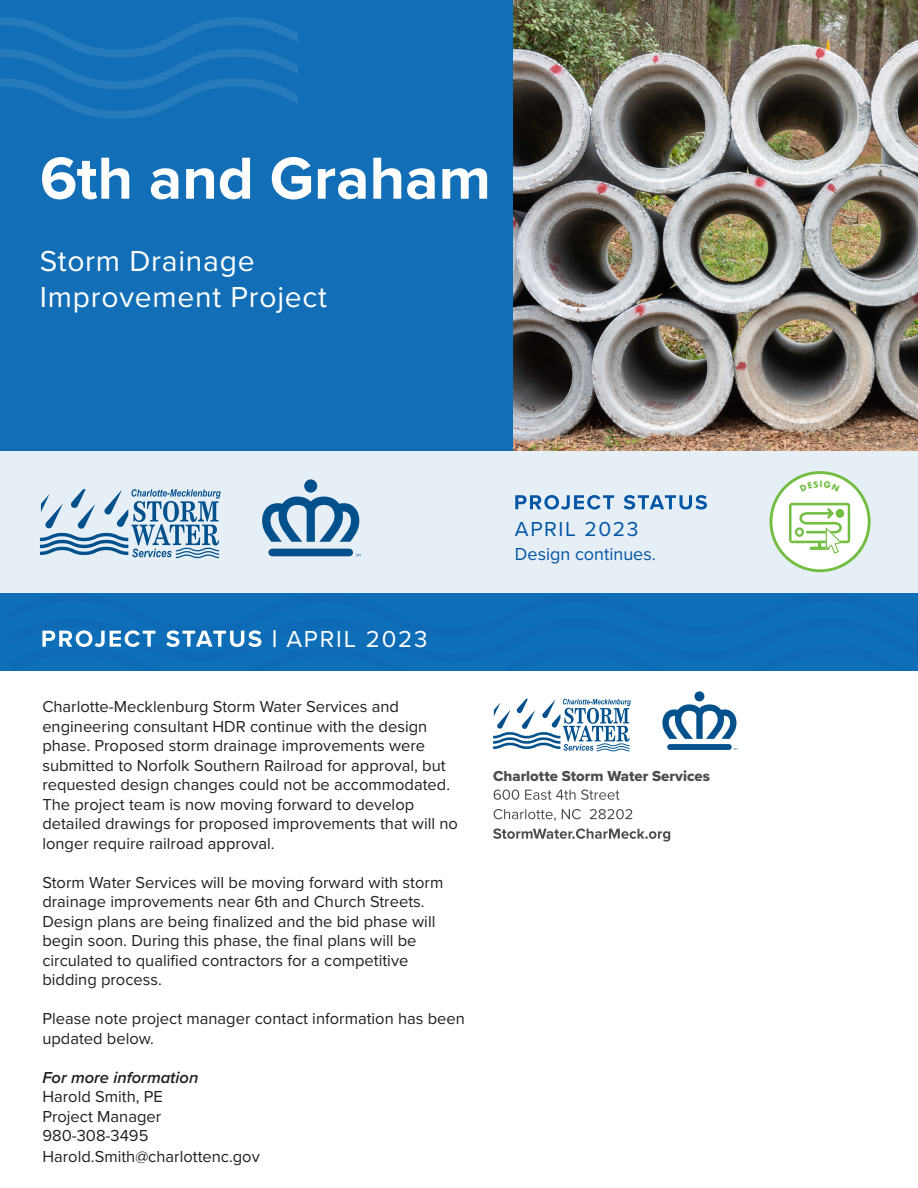
<style>
.page{position:relative;width:918px;height:1188px;background:#fff}
.page>*{position:absolute;margin:0;border:0;box-sizing:border-box;transform-origin:0 0}
.t1{font:700 61.5px "Proxima Nova";color:#fff}
.t2{font:30px "Proxima Nova";letter-spacing:.025em;color:#fff}
.t3{font:24px "Proxima Nova";letter-spacing:.075em;color:#fff}
.t4{font:21px "Proxima Nova";letter-spacing:.075em;color:#0155a5}
.t5{font:18px "Proxima Nova";color:#0155a5}
.t6{font:16.5px/19.5px "Proxima Nova";color:#231f20}
.t7{font:italic 600 16.5px "Proxima Nova";color:#231f20}
.t8{font:15px "Proxima Nova Extrabld";color:#4b4c4d}
</style>
<div class="page">
<div style="left:0;top:450px;width:918px;height:144px;background:#e6eef6"></div>
<div style="left:0;top:0;width:918px;height:450px;background:#126fb7"></div>
<svg style="left:515px;top:495px;width:192px;height:15px"></svg>
<img style="left:514px;top:0;width:404px;height:450px">
<div style="left:304px;top:479px;width:13px;height:14px;background:#02518d;border-radius:7px"></div>
<svg style="left:262px;top:497px;width:97px;height:45px"></svg>
<div style="left:268px;top:549px;width:85px;height:7px;background:#02518d;border-radius:4px"></div>
<svg style="left:40px;top:489px;width:181px;height:69px"></svg>
<svg style="left:0;top:17px;width:298px;height:102px"></svg>
<div style="left:8px;top:593px;width:910px;height:78px;background:#0f6eb8"></div>
<svg style="left:493px;top:828px;width:177px;height:14px"></svg>
<svg style="left:494px;top:809px;width:138px;height:12px"></svg>
<svg style="left:494px;top:789px;width:126px;height:11px"></svg>
<div style="left:694px;top:691px;width:10px;height:10px;background:#02518d;border-radius:5px"></div>
<svg style="left:662px;top:704px;width:75px;height:35px"></svg>
<div style="left:667px;top:744px;width:65px;height:6px;background:#02518d;border-radius:3px"></div>
<svg style="left:493px;top:699px;width:138px;height:52px"></svg>
<svg style="left:770px;top:471px;width:101px;height:101px"></svg>
<p class="t1" style="left:40px;top:132px;width:452px">6th and Graham</p>
<p class="t2" style="left:40px;top:238px;width:216px">Storm Drainage</p>
<p class="t2" style="left:40px;top:274px;width:288px">Improvement Project</p>
<p class="t3" style="left:286px;top:621px;width:143px">APRIL 2023</p>
<p class="t6" style="left:42px;top:697px;width:417px">Charlotte-Mecklenburg Storm Water Services and engineering consultant HDR continue with the design phase. Proposed storm drainage improvements were submitted to Norfolk Southern Railroad for approval, but requested design changes could not be accommodated.<br>The project team is now moving forward to develop detailed drawings for proposed improvements that will no longer require railroad approval.</p>
<p class="t6" style="left:42px;top:872px;width:402px">Storm Water Services will be moving forward with storm drainage improvements near 6th and Church Streets.<br>Design plans are being finalized and the bid phase will begin soon. During this phase, the final plans will be circulated to qualified contractors for a competitive</p>
<p class="t6" style="left:42px;top:970px;width:121px">bidding process.</p>
<p class="t6" style="left:42px;top:1009px;width:424px">Please note project manager contact information has been updated below.</p>
<p class="t7" style="left:42px;top:1065px;width:158px">For more information</p>
<p class="t6" style="left:42px;top:1087px;width:122px">Harold Smith, PE</p>
<p class="t6" style="left:42px;top:1106px;width:120px">Project Manager</p>
<p class="t6" style="left:42px;top:1126px;width:108px">980-308-3495</p>
<p class="t6" style="left:42px;top:1147px;width:219px">Harold.Smith@charlottenc.gov</p>
<p class="t4" style="left:515px;top:513px;width:125px">APRIL 2023</p>
<p class="t5" style="left:515px;top:540px;width:142px">Design continues.</p>
<p class="t8" style="left:493px;top:765px;width:218px">Charlotte Storm Water Services</p>
</div>
